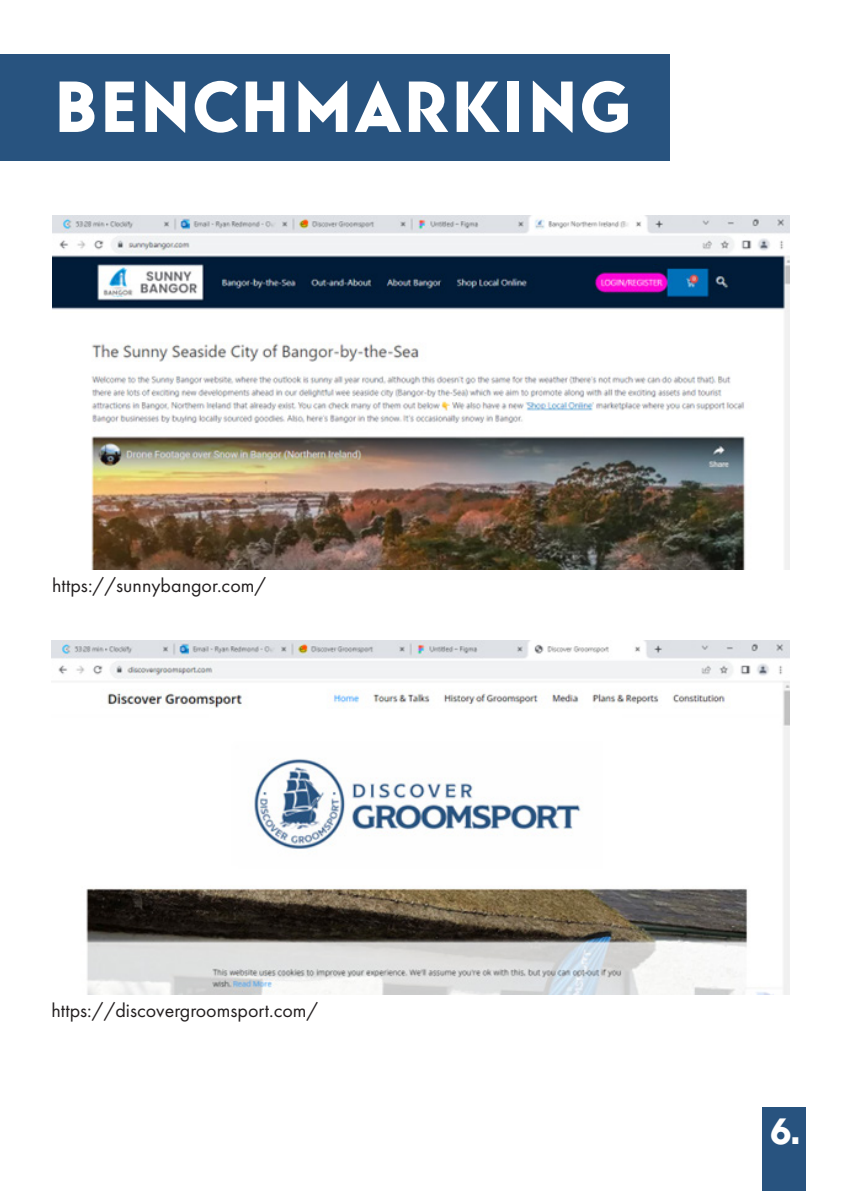
<style>
.page{position:relative;width:842px;height:1191px;background:#fff}
.page>*{position:absolute;margin:0;border:0;box-sizing:border-box;transform-origin:0 0}
.t1{font:71px "Baro";color:#fff}
.t2{font:36px "Baro";color:#fff}
.t3{font:20px "Futura PT";color:#231f20}
</style>
<div class="page">
<img style="left:52px;top:215px;width:738px;height:354px">
<img style="left:51px;top:641px;width:738px;height:353px">
<div style="left:0;top:54px;width:669px;height:107px;background:#28537f"></div>
<div style="left:762px;top:1107px;width:44px;height:83px;background:#28537f"></div>
<p class="t1" style="left:52px;top:65px;width:580px">BENCHMARKING</p>
<p class="t3" style="left:52px;top:573px;width:216px">https://sunnybangor.com/</p>
<p class="t3" style="left:51px;top:998px;width:269px">https://discovergroomsport.com/</p>
<p class="t2" style="left:770px;top:1110px;width:31px">6.</p>
</div>
